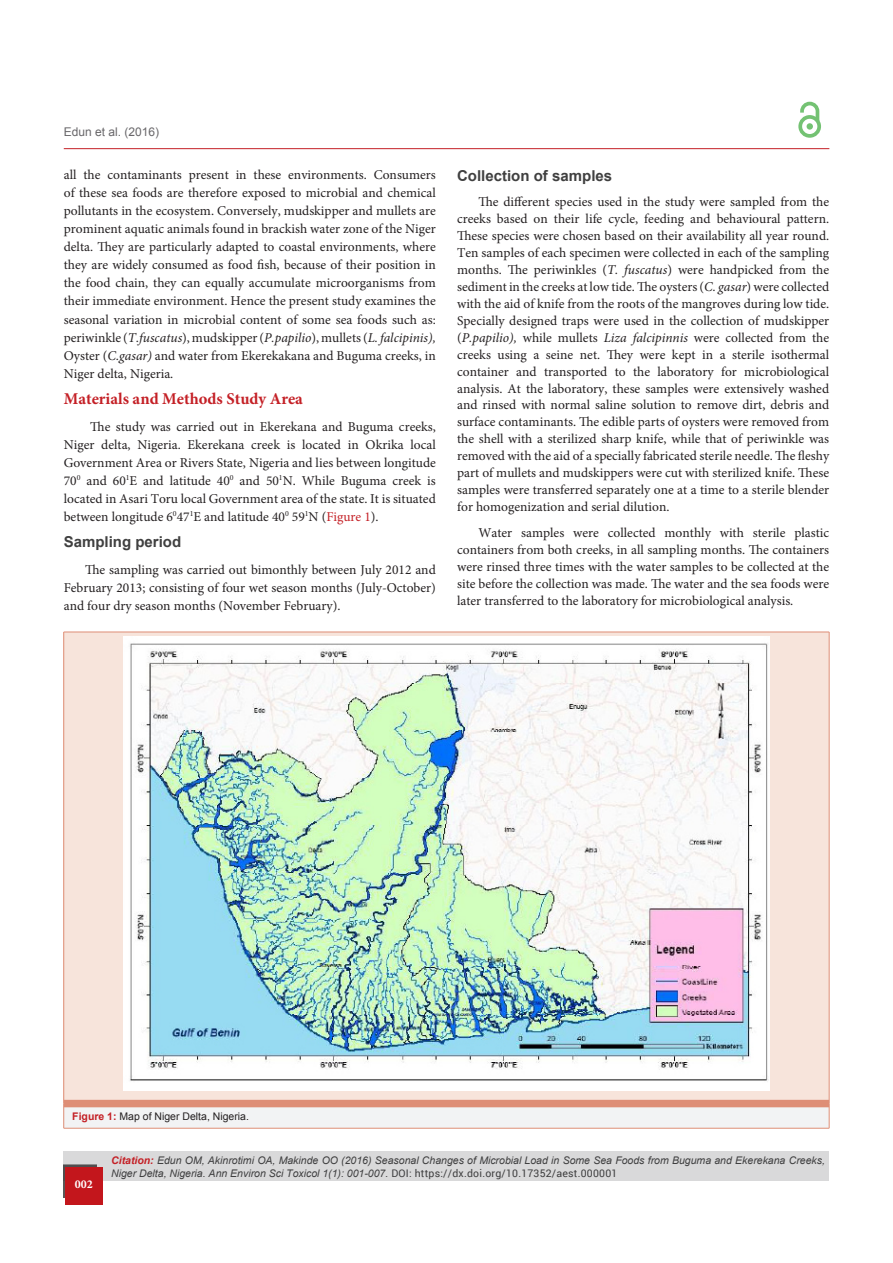
<style>
.page{position:relative;width:893px;height:1263px;background:#fff}
.page>*{position:absolute;margin:0;border:0;box-sizing:border-box;transform-origin:0 0}
.bodyText{font:700 16.5px "Minion Pro";color:#c42026}
.subsideheadding{font:700 15px "Arial";color:#404040}
.bodyText-2{font:13.5px/17px "Minion Pro";color:#231f20;text-align:justify}
.t1{font:12px "Arial";color:#686669}
.t2{font:700 12px "Minion Pro";color:#fff}
.Pa1{font:italic 10.5px/13.5px "Arial";color:#3e3e3f}
.t3{font:10.5px "Arial";color:#231f20}
.s1{font-style:italic}
.s2{color:#c42026}
.s3{font-weight:700;color:#c42026}
.s4{font-family:"Roboto";font-style:normal}
</style>
<div class="page">
<div style="left:64px;top:1151px;width:765px;height:30px;background:#d9d9da"></div>
<hr style="left:64px;top:148px;width:765px;height:1px;background:#c42026">
<div style="left:63px;top:1164px;width:34px;height:34px;background:#504d4e"></div>
<svg style="left:65px;top:1167px;width:38px;height:37px"></svg>
<svg style="left:800px;top:101px;width:21px;height:24px"></svg>
<div style="left:798px;top:115px;width:23px;height:23px;border:4px solid #74c273;border-radius:50%"></div>
<div style="left:807px;top:123px;width:6px;height:7px;background:#74c273;border-radius:50%"></div>
<div style="left:64px;top:632px;width:765px;height:471px;background:#f7e4db"></div>
<div style="left:64px;top:1103px;width:765px;height:25px;background:#f2f3f4"></div>
<svg style="left:63px;top:1103px;width:1px;height:25px"></svg>
<svg style="left:829px;top:1103px;width:1px;height:25px"></svg>
<hr style="left:64px;top:1128px;width:765px;height:1px;background:#de8e76">
<hr style="left:64px;top:632px;width:765px;height:1px;background:#de8e76">
<hr style="left:63px;top:632px;width:1px;height:471px;background:#de8e76">
<hr style="left:829px;top:632px;width:1px;height:471px;background:#de8e76">
<div style="left:64px;top:1100px;width:765px;height:7px;background:#de8e76"></div>
<img style="left:124px;top:636px;width:645px;height:455px">
<p class="t1" style="left:64px;top:124px;width:97px">Edun et al. (2016)</p>
<p class="bodyText-2" style="left:64px;top:166px;width:374px;line-height:18px">all the contaminants present in these environments. Consumers of these sea foods are therefore exposed to microbial and chemical pollutants in the ecosystem. Conversely, mudskipper and mullets are prominent aquatic animals found in brackish water zone of the Niger delta. They are particularly adapted to coastal environments, where they are widely consumed as food fish, because of their position in the food chain, they can equally accumulate microorganisms from their immediate environment. Hence the present study examines the seasonal variation in microbial content of some sea foods such as: periwinkle (<span class="s1">T.fuscatus</span>), mudskipper (<span class="s1">P.papilio</span>), mullets (<span class="s1">L. falcipinis), </span>Oyster (<span class="s1">C.gasar)</span> and water from Ekerekakana and Buguma creeks, in Niger delta, Nigeria.</p>
<p class="bodyText" style="left:64px;top:387px;width:241px">Materials and Methods Study Area</p>
<p class="bodyText-2" style="left:64px;top:417px;width:374px;line-height:18px;text-indent:26px">The study was carried out in Ekerekana and Buguma creeks, Niger delta, Nigeria. Ekerekana creek is located in Okrika local Government Area or Rivers State, Nigeria and lies between longitude 70<sup>0</sup> and 60<sup>1</sup>E and latitude 40<sup>0</sup> and 50<sup>1</sup>N. While Buguma creek is located in Asari Toru local Government area of the state. It is situated between longitude 6<sup>0</sup>47<sup>1</sup>E and latitude 40<sup>0</sup> 59<sup>1</sup>N (<span class="s2">Figure 1</span>).</p>
<p class="subsideheadding" style="left:64px;top:531px;width:119px">Sampling period</p>
<p class="bodyText-2" style="left:64px;top:560px;width:374px;line-height:18px;text-indent:21px">The sampling was carried out bimonthly between July 2012 and February 2013; consisting of four wet season months (July-October) and four dry season months (November February).</p>
<p class="subsideheadding" style="left:457px;top:165px;width:157px">Collection of samples</p>
<p class="bodyText-2" style="left:457px;top:193px;width:374px;text-indent:21px">The different species used in the study were sampled from the creeks based on their life cycle, feeding and behavioural pattern.<br>These species were chosen based on their availability all year round.<br>Ten samples of each specimen were collected in each of the sampling months. The periwinkles (<span class="s1">T. fuscatus</span>) were handpicked from the sediment in the creeks at low tide. The oysters (<span class="s1">C. gasar</span>) were collected with the aid of knife from the roots of the mangroves during low tide.<br>Specially designed traps were used in the collection of mudskipper (<span class="s1">P.papilio),</span> while mullets <span class="s1">Liza falcipinnis</span> were collected from the creeks using a seine net. They were kept in a sterile isothermal container and transported to the laboratory for microbiological analysis. At the laboratory, these samples were extensively washed and rinsed with normal saline solution to remove dirt, debris and surface contaminants. The edible parts of oysters were removed from the shell with a sterilized sharp knife, while that of periwinkle was removed with the aid of a specially fabricated sterile needle. The fleshy part of mullets and mudskippers were cut with sterilized knife. These samples were transferred separately one at a time to a sterile blender for homogenization and serial dilution.</p>
<p class="bodyText-2" style="left:457px;top:524px;width:374px;text-indent:21px">Water samples were collected monthly with sterile plastic containers from both creeks, in all sampling months. The containers were rinsed three times with the water samples to be collected at the site before the collection was made. The water and the sea foods were later transferred to the laboratory for microbiological analysis.</p>
<p class="t3" style="left:72px;top:1109px;width:178px"><span class="s3">Figure 1:</span> Map of Niger Delta, Nigeria.</p>
<p class="t2" style="left:75px;top:1176px;width:19px">002</p>
<p class="Pa1" style="left:111px;top:1153px;width:715px"><span class="s3">Citation:</span> Edun OM, Akinrotimi OA, Makinde OO (2016) Seasonal Changes of Microbial Load in Some Sea Foods from Buguma and Ekerekana Creeks,<br>Niger Delta, Nigeria. Ann Environ Sci Toxicol 1(1): 001-007. <span class="s4">DOI: https://dx.doi.org/10.17352/aest.000001</span></p>
</div>
